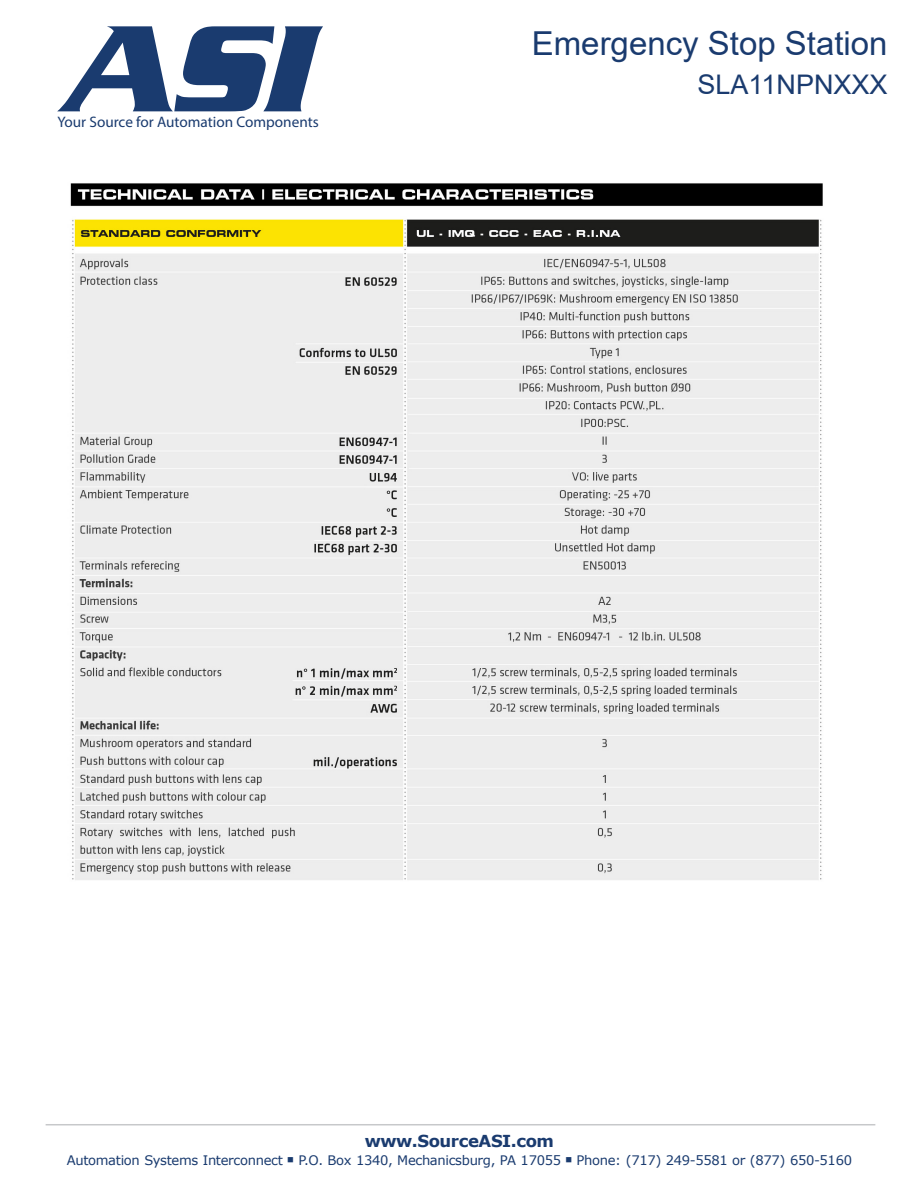
<style>
.page{position:relative;width:918px;height:1188px;background:#fff}
.page>*{position:absolute;margin:0;border:0;box-sizing:border-box;transform-origin:0 0}
.t1{font:33px "Arial";color:#1a3b6f}
.t2{font:27px "Arial";color:#1a3b6f}
.t3{font:700 16.5px "Verdana";letter-spacing:-.025em;color:#1a3b6f}
.t4{font:15.3px "Myriad Pro";color:#1a3b6f}
.t5{font:13.2px "Verdana";letter-spacing:-.025em;color:#1a3b6f}
</style>
<div class="page">
<svg style="left:57px;top:26px;width:266px;height:85px"></svg>
<hr style="left:46px;top:1124px;width:829px;height:1px;background:#c7c8ca">
<img style="left:70px;top:183px;width:753px;height:697px">
<p class="t4" style="left:57px;top:112px;width:263px">Your Source for Automation Components</p>
<p class="t1" style="left:532px;top:20px;width:357px">Emergency Stop Station</p>
<p class="t2" style="left:698px;top:66px;width:192px">SLA11NPNXXX</p>
<p class="t3" style="left:365px;top:1129px;width:191px">www.SourceASI.com</p>
<p class="t5" style="left:67px;top:1151px;width:787px">Automation Systems Interconnect ■ P.O. Box 1340, Mechanicsburg, PA 17055 ■ Phone: (717) 249-5581 or (877) 650-5160</p>
</div>
